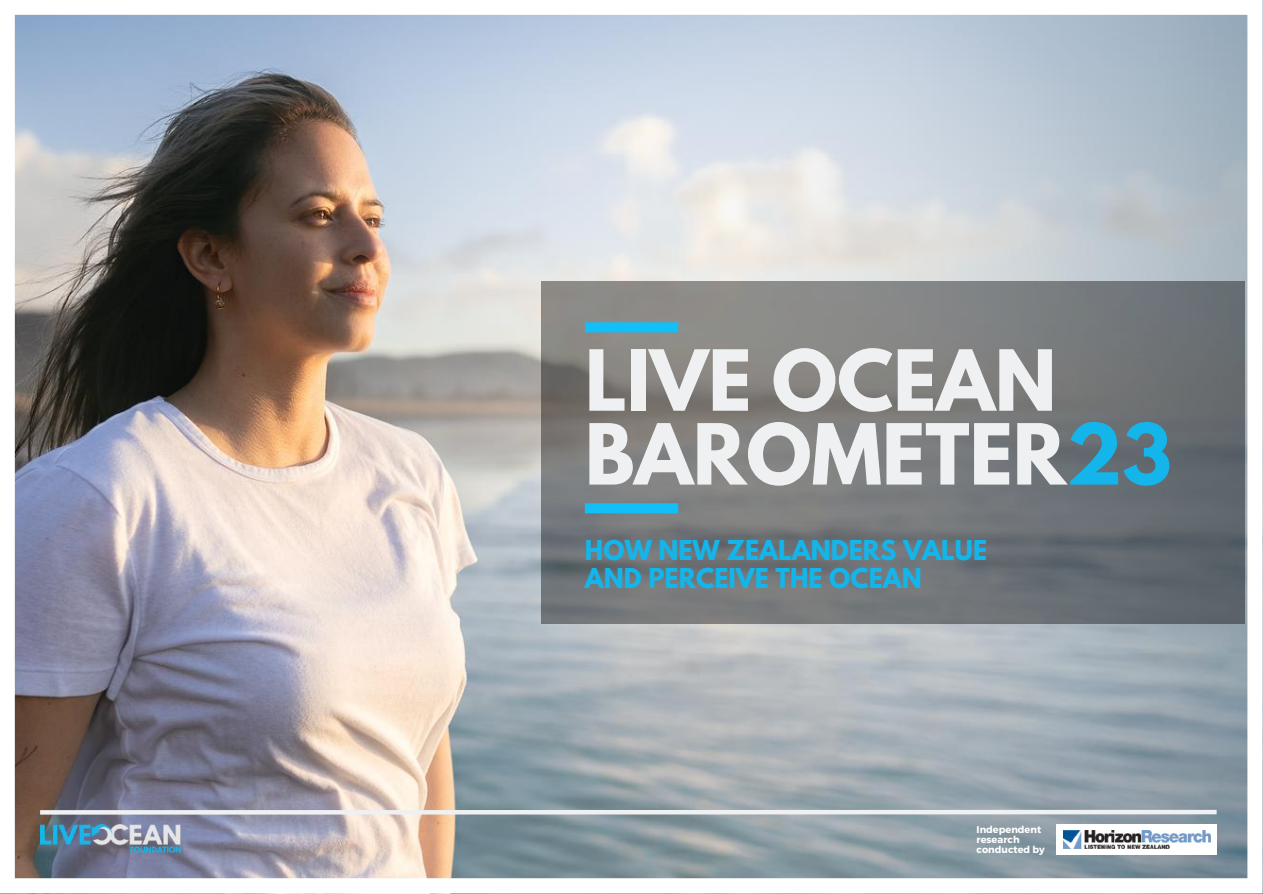
<style>
.page{position:relative;width:1263px;height:894px;background:#fff}
.page>*{position:absolute;margin:0;border:0;box-sizing:border-box;transform-origin:0 0}
.t1{font:700 74.55px/73.8px "League Spartan";color:#eff0f2}
.t2{font:700 24.3px/28.2px "League Spartan";color:#13b5ea}
.t3{font:700 9.75px/9.8px "Montserrat";color:#fff}
.s1{color:#13b5ea}
</style>
<div class="page">
<img style="left:14px;top:14px;width:1234px;height:865px">
<img style="left:41px;top:823px;width:139px;height:31px">
<div style="left:40px;top:809px;width:1177px;height:5px;background:#eff0f2"></div>
<div style="left:1056px;top:823px;width:161px;height:31px;background:#fff"></div>
<img style="left:1063px;top:830px;width:148px;height:18px">
<svg style="left:541px;top:281px;width:704px;height:342px;background:#767879"></svg>
<div style="left:585px;top:322px;width:93px;height:10px;background:#13bff7"></div>
<div style="left:585px;top:503px;width:93px;height:10px;background:#13bff7"></div>
<h1 class="t1" style="left:585px;top:353px;width:588px">LIVE OCEAN<br>BAROMETER<span class="s1">23</span></h1>
<p class="t2" style="left:585px;top:539px;width:404px">HOW NEW ZEALANDERS VALUE<br>AND PERCEIVE THE OCEAN</p>
<p class="t3" style="left:977px;top:824px;width:70px">Independent research conducted by</p>
</div>
